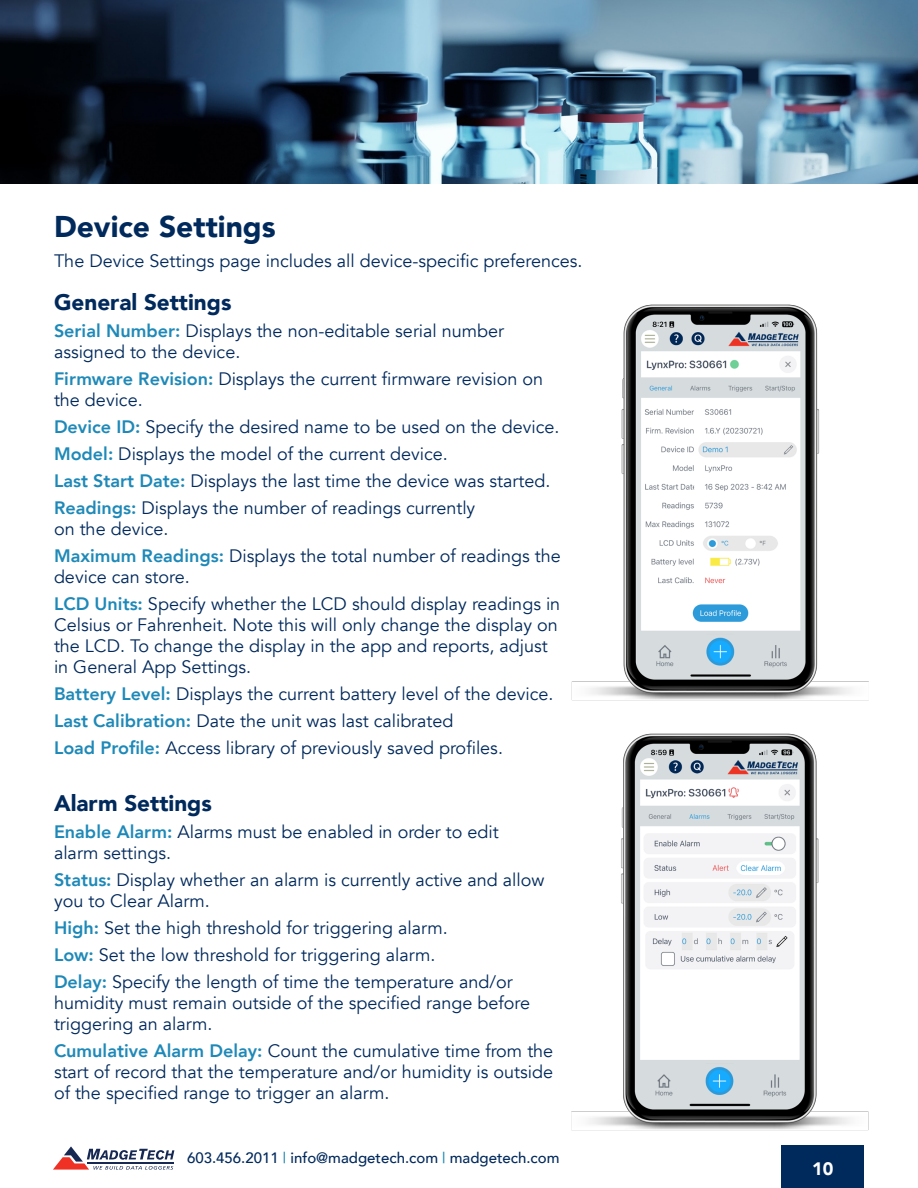
<style>
.page{position:relative;width:918px;height:1188px;background:#fff}
.page>*{position:absolute;margin:0;border:0;box-sizing:border-box;transform-origin:0 0}
.t1{font:900 30px "Avenir";color:#00295c}
.t2{font:900 22.5px "Avenir";color:#00295c}
.t3{font:18px/21px "Avenir";color:#00295c}
.t4{font:900 18px "Avenir";color:#fff}
.t5{font:500 15px "Avenir";color:#00295c}
.s1{font-weight:800;color:#1e89b8}
.s2{color:#1e89b8}
</style>
<div class="page">
<div style="left:782px;top:1145px;width:82px;height:43px;background:#00295c"></div>
<svg style="left:53px;top:1146px;width:121px;height:24px"></svg>
<hr style="left:87px;top:1162px;width:87px;height:1px;background:#172953">
<img style="left:0;top:0;width:918px;height:184px">
<img style="left:571px;top:304px;width:298px;height:397px">
<img style="left:571px;top:733px;width:298px;height:416px">
<p class="t1" style="left:54px;top:200px;width:223px">Device Settings</p>
<p class="t3" style="left:54px;top:250px;width:530px">The Device Settings page includes all device-specific preferences.</p>
<p class="t2" style="left:54px;top:283px;width:179px">General Settings</p>
<p class="t3" style="left:54px;top:320px;width:452px"><span class="s1">Serial Number:</span> Displays the non-editable serial number assigned to the device.</p>
<p class="t3" style="left:54px;top:368px;width:491px"><span class="s1">Firmware Revision:</span> Displays the current firmware revision on the device.</p>
<p class="t3" style="left:54px;top:416px;width:507px"><span class="s1">Device ID:</span> Specify the desired name to be used on the device.</p>
<p class="t3" style="left:54px;top:443px;width:395px"><span class="s1">Model:</span> Displays the model of the current device.</p>
<p class="t3" style="left:54px;top:470px;width:498px"><span class="s1">Last Start Date:</span> Displays the last time the device was started.</p>
<p class="t3" style="left:54px;top:497px;width:423px"><span class="s1">Readings:</span> Displays the number of readings currently</p>
<p class="t3" style="left:54px;top:518px;width:116px">on the device.</p>
<p class="t3" style="left:54px;top:545px;width:508px"><span class="s1">Maximum Readings:</span> Displays the total number of readings the device can store.</p>
<p class="t3" style="left:54px;top:593px;width:508px"><span class="s1">LCD Units:</span> Specify whether the LCD should display readings in Celsius or Fahrenheit. Note this will only change the display on the LCD. To change the display in the app and reports, adjust in General App Settings.</p>
<p class="t3" style="left:54px;top:683px;width:501px"><span class="s1">Battery Level:</span> Displays the current battery level of the device.</p>
<p class="t3" style="left:54px;top:710px;width:401px"><span class="s1">Last Calibration:</span> Date the unit was last calibrated</p>
<p class="t3" style="left:54px;top:737px;width:451px"><span class="s1">Load Profile:</span> Access library of previously saved profiles.</p>
<p class="t2" style="left:54px;top:784px;width:159px">Alarm Settings</p>
<p class="t3" style="left:54px;top:822px;width:446px"><span class="s1">Enable Alarm:</span> Alarms must be enabled in order to edit</p>
<p class="t3" style="left:54px;top:843px;width:119px">alarm settings.</p>
<p class="t3" style="left:54px;top:870px;width:492px"><span class="s1">Status:</span> Display whether an alarm is currently active and allow you to Clear Alarm.</p>
<p class="t3" style="left:54px;top:918px;width:395px"><span class="s1">High:</span> Set the high threshold for triggering alarm.</p>
<p class="t3" style="left:54px;top:945px;width:383px"><span class="s1">Low:</span> Set the low threshold for triggering alarm.</p>
<p class="t3" style="left:54px;top:972px;width:478px"><span class="s1">Delay:</span> Specify the length of time the temperature and/or humidity must remain outside of the specified range before triggering an alarm.</p>
<p class="t3" style="left:54px;top:1041px;width:501px;text-align:justify"><span class="s1">Cumulative Alarm Delay:</span> Count the cumulative time from the start of record that the temperature and/or humidity is outside of the specified range to trigger an alarm.</p>
<p class="t5" style="left:187px;top:1145px;width:374px">603.456.2011 <span class="s2">|</span> info@madgetech.com <span class="s2">|</span> madgetech.com</p>
<p class="t4" style="left:812px;top:1153px;width:23px">10</p>
</div>
